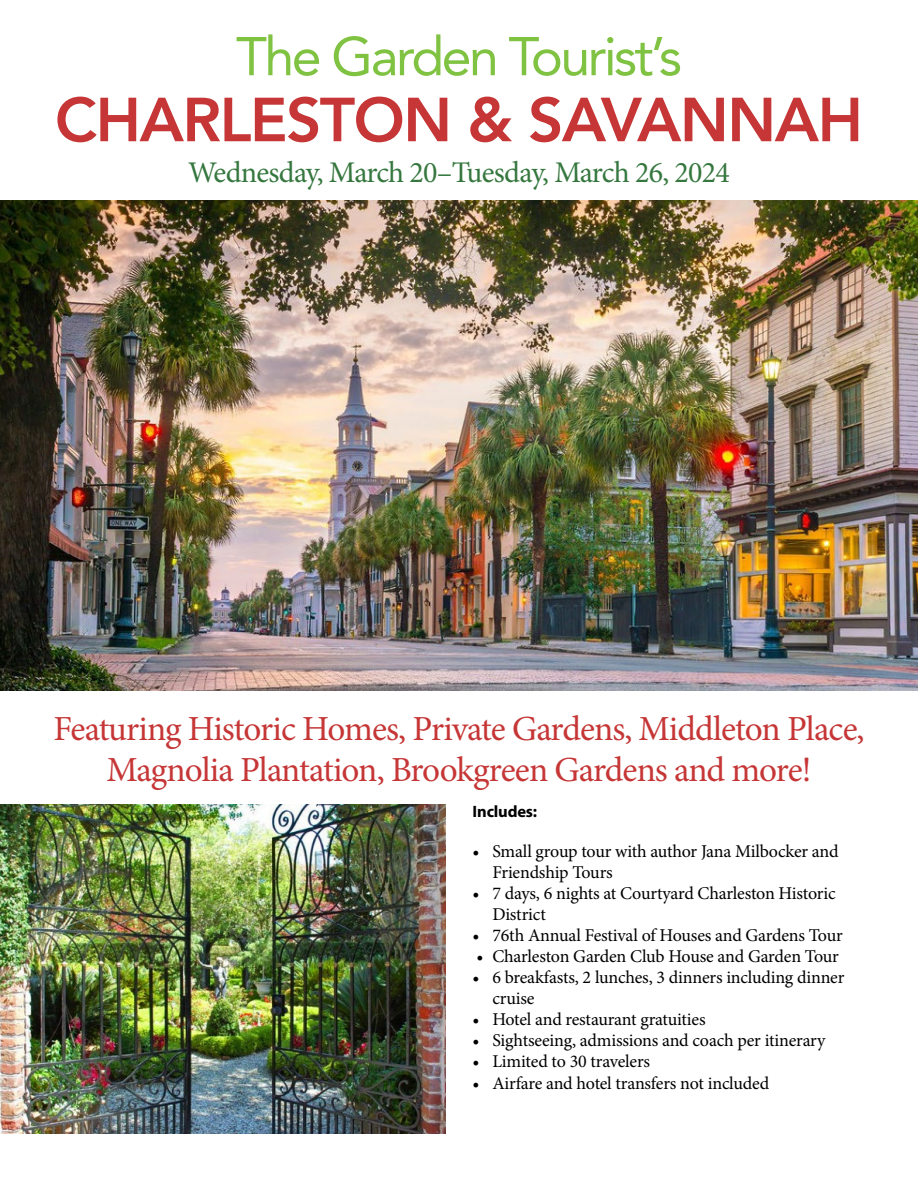
<style>
.page{position:relative;width:918px;height:1188px;background:#fff}
.page>*{position:absolute;margin:0;border:0;box-sizing:border-box;transform-origin:0 0}
.t1{font:800 61.5px "Avenir";letter-spacing:-.025em;color:#c63636}
.t2{font:54px "Avenir";letter-spacing:-.05em;color:#80c342}
.t3{font:35.25px/40.5px "Minion Pro";letter-spacing:-.03em;color:#c63636;text-align:center}
.t4{font:30px "Minion Pro";letter-spacing:-.025em;color:#35773e}
.t5{font:18px/21px "Minion Pro";letter-spacing:-.015em;color:#000}
.t6{font:700 16.5px "Myriad";letter-spacing:-.01em;color:#000}
</style>
<div class="page">
<img style="left:0;top:200px;width:918px;height:491px">
<img style="left:0;top:805px;width:445px;height:329px">
<h2 class="t2" style="left:236px;top:25px;width:448px">The Garden Tourist’s</h2>
<h1 class="t1" style="left:55px;top:83px;width:810px">CHARLESTON &amp; SAVANNAH</h1>
<h3 class="t4" style="left:188px;top:152px;width:543px">Wednesday, March 20–Tuesday, March 26, 2024</h3>
<h3 class="t3" style="left:53px;top:709px;width:813px">Featuring Historic Homes, Private Gardens, Middleton Place,<br>Magnolia Plantation, Brookgreen Gardens and more!</h3>
<p class="t6" style="left:473px;top:803px;width:66px">Includes:</p>
<p class="t5" style="left:492px;top:841px;width:348px;text-indent:-20px">• Small group tour with author Jana Milbocker and<br>Friendship Tours</p>
<p class="t5" style="left:492px;top:883px;width:345px;text-indent:-20px">• 7 days, 6 nights at Courtyard Charleston Historic<br>District</p>
<p class="t5" style="left:472px;top:925px;width:372px">• 76th Annual Festival of Houses and Gardens Tour</p>
<p class="t5" style="left:476px;top:946px;width:364px">• Charleston Garden Club House and Garden Tour</p>
<p class="t5" style="left:492px;top:967px;width:354px;text-indent:-20px">• 6 breakfasts, 2 lunches, 3 dinners including dinner cruise</p>
<p class="t5" style="left:472px;top:1009px;width:235px">• Hotel and restaurant gratuities</p>
<p class="t5" style="left:472px;top:1030px;width:355px">• Sightseeing, admissions and coach per itinerary</p>
<p class="t5" style="left:472px;top:1051px;width:179px">• Limited to 30 travelers</p>
<p class="t5" style="left:472px;top:1072px;width:298px">• Airfare and hotel transfers not included</p>
</div>
